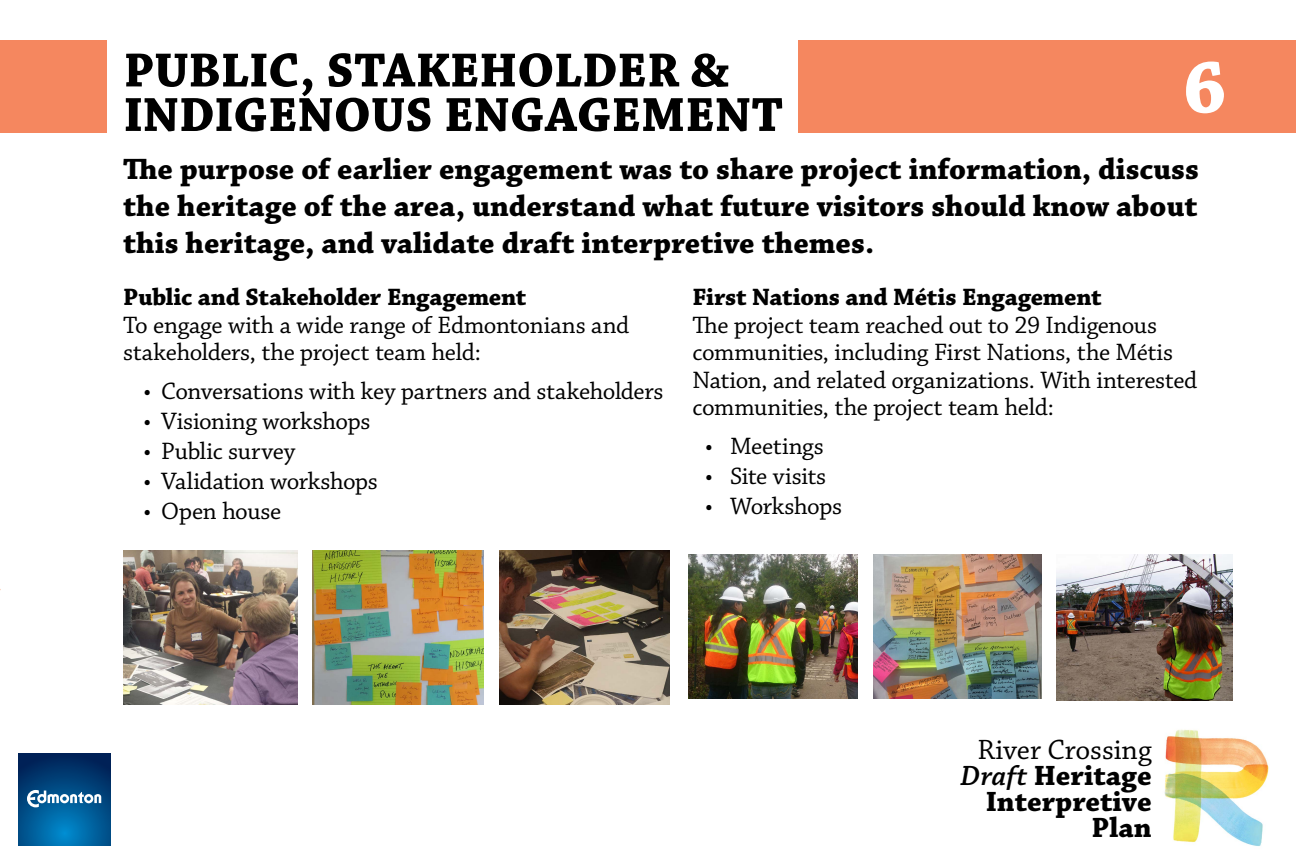
<style>
.page{position:relative;width:1296px;height:864px;background:#fff}
.page>*{position:absolute;margin:0;border:0;box-sizing:border-box;transform-origin:0 0}
.t1{font:700 78px "Chaparral Pro";color:#fff}
.t2{font:700 50.5px "Chaparral Pro";color:#000}
.t3{font:700 31px/37.2px "Chaparral Pro";color:#000;text-align:justify}
.t4{font:700 29.4px/26px "Chaparral Pro";color:#000;text-align:right}
.t5{font:25px/27.5px "Chaparral Pro";letter-spacing:-.015em;color:#000}
.t6{font:700 25px "Chaparral Pro";letter-spacing:-.01em;color:#000}
.s1{font-weight:400}
.s2{font-weight:600;font-style:italic}
</style>
<div class="page">
<div style="left:798px;top:40px;width:498px;height:92px;background:#f5875f"></div>
<svg style="left:18px;top:753px;width:93px;height:93px;background:#004b85"></svg>
<svg style="left:27px;top:790px;width:74px;height:17px"></svg>
<div style="left:0;top:40px;width:107px;height:92px;background:#f5875f"></div>
<img style="left:1164px;top:729px;width:105px;height:117px">
<img style="left:873px;top:555px;width:169px;height:144px">
<img style="left:688px;top:555px;width:169px;height:144px">
<img style="left:313px;top:551px;width:170px;height:154px">
<img style="left:123px;top:551px;width:174px;height:154px">
<img style="left:1057px;top:555px;width:175px;height:145px">
<img style="left:500px;top:551px;width:170px;height:154px">
<h2 class="t2" style="left:124px;top:41px;width:607px">PUBLIC, STAKEHOLDER &amp;</h2>
<h1 class="t1" style="left:1183px;top:42px;width:45px">6</h1>
<h2 class="t2" style="left:124px;top:85px;width:661px">INDIGENOUS ENGAGEMENT</h2>
<p class="t3" style="left:123px;top:152px;width:1077px">The purpose of earlier engagement was to share project information, discuss the heritage of the area, understand what future visitors should know about this heritage, and validate draft interpretive themes.</p>
<p class="t6" style="left:123px;top:283px;width:405px">Public and Stakeholder Engagement</p>
<p class="t5" style="left:123px;top:312px;width:507px">To engage with a wide range of Edmontonians and stakeholders, the project team held:</p>
<p class="t5" style="left:144px;top:379px;width:521px">• Conversations with key partners and stakeholders</p>
<p class="t5" style="left:144px;top:409px;width:228px">• Visioning workshops</p>
<p class="t5" style="left:144px;top:439px;width:153px">• Public survey</p>
<p class="t5" style="left:144px;top:469px;width:236px">• Validation workshops</p>
<p class="t5" style="left:144px;top:499px;width:139px">• Open house</p>
<p class="t6" style="left:693px;top:283px;width:411px">First Nations and Métis Engagement</p>
<p class="t5" style="left:693px;top:312px;width:506px">The project team reached out to 29 Indigenous communities, including First Nations, the Métis Nation, and related organizations. With interested communities, the project team held:</p>
<p class="t5" style="left:705px;top:434px;width:120px">• Meetings</p>
<p class="t5" style="left:705px;top:464px;width:123px">• Site visits</p>
<p class="t5" style="left:705px;top:494px;width:139px">• Workshops</p>
<p class="t4" style="left:961px;top:737px;width:193px"><span class="s1">River Crossing<br></span><span class="s2">Draft</span> Heritage<br>Interpretive<br>Plan</p>
</div>
